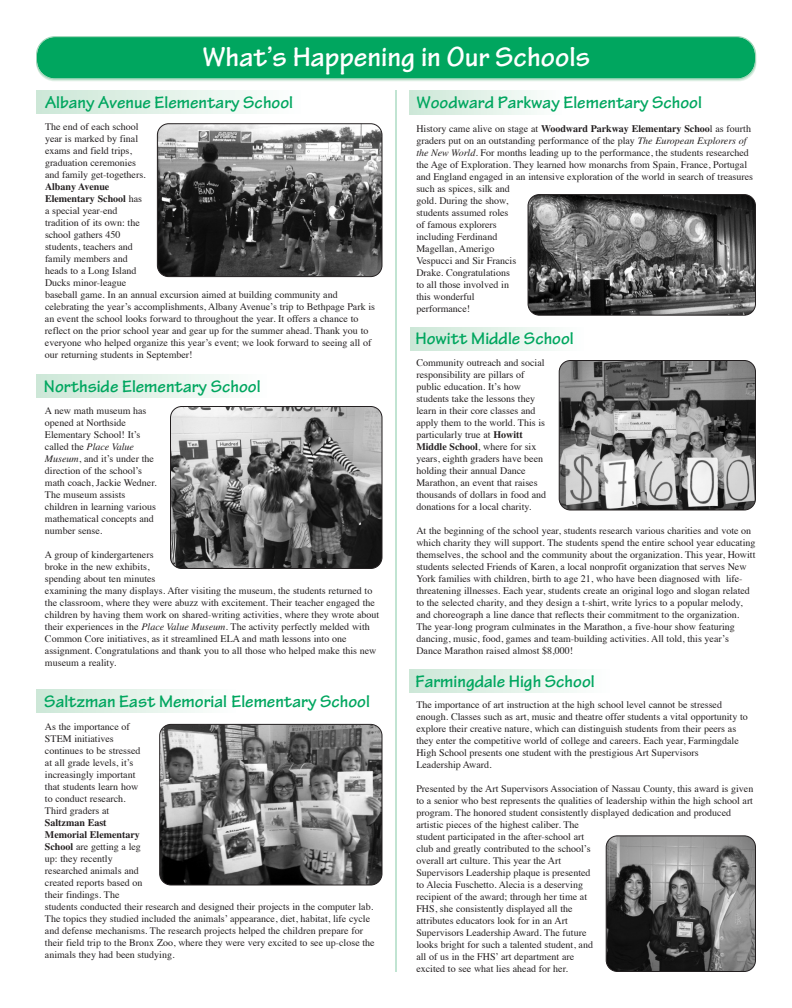
<style>
.page{position:relative;width:792px;height:1008px;background:#fff}
.page>*{position:absolute;margin:0;border:0;box-sizing:border-box;transform-origin:0 0}
.t1{font:700 29px "Tekton Pro";color:#fff}
.t2{font:700 18px "Tekton Pro";color:#00a65f}
.t3{font:10px/12px "Times";color:#231f20}
.s1{font-weight:700}
.s2{font-style:italic}
</style>
<div class="page">
<div style="left:410px;top:327px;width:174px;height:23px;background:linear-gradient(to right,#cce7d7,#fdfefd)"></div>
<div style="left:410px;top:90px;width:152px;height:25px;background:linear-gradient(to right,#cce7d7,#fcfefd)"></div>
<div style="left:36px;top:374px;width:231px;height:24px;background:linear-gradient(to right,#cce7d7,#fdfefe)"></div>
<div style="left:36px;top:690px;width:200px;height:23px;background:linear-gradient(to right,#cce7d7,#fdfefd)"></div>
<div style="left:36px;top:90px;width:264px;height:24px;background:linear-gradient(to right,#cce7d7,#fdfefd)"></div>
<div style="left:410px;top:670px;width:200px;height:23px;background:linear-gradient(to right,#cce7d7,#fdfefd)"></div>
<hr style="left:396px;top:90px;width:1px;height:882px;background:#84cba7">
<svg style="left:36px;top:38px;width:720px;height:43px"></svg>
<div style="left:36px;top:37px;width:720px;height:43px;background:#b6ddc7;border-radius:18px"></div>
<svg style="left:36px;top:36px;width:720px;height:43px;background:#0aa964"></svg>
<svg style="left:157px;top:123px;width:225px;height:154px;background:#616060"></svg>
<svg style="left:170px;top:406px;width:212px;height:163px;background:#777676"></svg>
<svg style="left:159px;top:724px;width:223px;height:161px;background:#747474"></svg>
<svg style="left:559px;top:360px;width:197px;height:150px;background:#858585"></svg>
<svg style="left:528px;top:194px;width:228px;height:122px;background:#5f5f5f"></svg>
<svg style="left:606px;top:835px;width:150px;height:137px;background:#676767"></svg>
<h1 class="t1" style="left:202px;top:47px;width:389px">What’s Happening in Our Schools</h1>
<h2 class="t2" style="left:45px;top:96px;width:250px">Albany Avenue Elementary School</h2>
<p class="t3" style="left:45px;top:122px;width:102px">The end of each school year is marked by final exams and field trips, graduation ceremonies and family get-togethers.</p>
<p class="t3" style="left:45px;top:181px;width:332px"><span class="s1">Albany Avenue<br>Elementary School</span> has<br>a special year-end<br>tradition of its own: the<br>school gathers 450<br>students, teachers and<br>family members and<br>heads to a Long Island<br>Ducks minor-league<br>baseball game. In an annual excursion aimed at building community and celebrating the year’s accomplishments, Albany Avenue’s trip to Bethpage Park is an event the school looks forward to throughout the year. It offers a chance to reflect on the prior school year and gear up for the summer ahead. Thank you to everyone who helped organize this year’s event; we look forward to seeing all of our returning students in September!</p>
<h2 class="t2" style="left:44px;top:380px;width:218px">Northside Elementary School</h2>
<p class="t3" style="left:45px;top:405px;width:113px">A new math museum has opened at Northside<br>Elementary School! It’s called the <span class="s2">Place Value<br>Museum</span>, and it’s under the direction of the school’s math coach, Jackie Wedner.<br>The museum assists children in learning various mathematical concepts and number sense.</p>
<p class="t3" style="left:45px;top:549px;width:336px">A group of kindergarteners<br>broke in the new exhibits,<br>spending about ten minutes<br>examining the many displays. After visiting the museum, the students returned to the classroom, where they were abuzz with excitement. Their teacher engaged the children by having them work on shared-writing activities, where they wrote about their experiences in the <span class="s2">Place Value Museum</span>. The activity perfectly melded with Common Core initiatives, as it streamlined ELA and math lessons into one assignment. Congratulations and thank you to all those who helped make this new museum a reality.</p>
<h2 class="t2" style="left:44px;top:695px;width:327px">Saltzman East Memorial Elementary School</h2>
<p class="t3" style="left:45px;top:722px;width:97px">As the importance of<br>STEM initiatives continues to be stressed at all grade levels, it’s increasingly important that students learn how to conduct research.<br>Third graders at</p>
<p class="t3" style="left:45px;top:817px;width:331px"><span class="s1">Saltzman East<br>Memorial Elementary<br>School</span> are getting a leg<br>up: they recently<br>researched animals and<br>created reports based on<br>their findings. The<br>students conducted their research and designed their projects in the computer lab.<br>The topics they studied included the animals’ appearance, diet, habitat, life cycle and defense mechanisms. The research projects helped the children prepare for their field trip to the Bronx Zoo, where they were very excited to see up-close the animals they had been studying.</p>
<h2 class="t2" style="left:416px;top:96px;width:287px">Woodward Parkway Elementary School</h2>
<p class="t3" style="left:416px;top:124px;width:338px">History came alive on stage at <span class="s1">Woodward Parkway Elementary Schoo</span>l as fourth graders put on an outstanding performance of the play <span class="s2">The European Explorers of the New World</span>. For months leading up to the performance, the students researched the Age of Exploration. They learned how monarchs from Spain, France, Portugal and England engaged in an intensive exploration of the world in search of treasures such as spices, silk and<br>gold. During the show,<br>students assumed roles<br>of famous explorers<br>including Ferdinand<br>Magellan, Amerigo<br>Vespucci and Sir Francis<br>Drake. Congratulations<br>to all those involved in<br>this wonderful<br>performance!</p>
<h2 class="t2" style="left:415px;top:332px;width:160px">Howitt Middle School</h2>
<p class="t3" style="left:416px;top:357px;width:131px">Community outreach and social responsibility are pillars of public education. It’s how students take the lessons they learn in their core classes and apply them to the world. This is particularly true at <span class="s1">Howitt<br>Middle School</span>, where for six years, eighth graders have been holding their annual Dance<br>Marathon, an event that raises thousands of dollars in food and donations for a local charity.</p>
<p class="t3" style="left:416px;top:525px;width:341px">At the beginning of the school year, students research various charities and vote on which charity they will support. The students spend the entire school year educating themselves, the school and the community about the organization. This year, Howitt students selected Friends of Karen, a local nonprofit organization that serves New York families with children, birth to age 21, who have been diagnosed with life&shy;threatening illnesses. Each year, students create an original logo and slogan related to the selected charity, and they design a t-shirt, write lyrics to a popular melody, and choreograph a line dance that reflects their commitment to the organization.<br>The year-long program culminates in the Marathon, a five-hour show featuring dancing, music, food, games and team-building activities. All told, this year’s Dance Marathon raised almost $8,000!</p>
<h2 class="t2" style="left:416px;top:675px;width:181px">Farmingdale High School</h2>
<p class="t3" style="left:416px;top:699px;width:333px">The importance of art instruction at the high school level cannot be stressed enough. Classes such as art, music and theatre offer students a vital opportunity to explore their creative nature, which can distinguish students from their peers as they enter the competitive world of college and careers. Each year, Farmingdale High School presents one student with the prestigious Art Supervisors<br>Leadership Award.</p>
<p class="t3" style="left:416px;top:783px;width:339px">Presented by the Art Supervisors Association of Nassau County, this award is given to a senior who best represents the qualities of leadership within the high school art program. The honored student consistently displayed dedication and produced artistic pieces of the highest caliber. The<br>student participated in the after-school art<br>club and greatly contributed to the school’s<br>overall art culture. This year the Art<br>Supervisors Leadership plaque is presented<br>to Alecia Fuschetto. Alecia is a deserving<br>recipient of the award; through her time at<br>FHS, she consistently displayed all the<br>attributes educators look for in an Art<br>Supervisors Leadership Award. The future<br>looks bright for such a talented student, and<br>all of us in the FHS’ art department are<br>excited to see what lies ahead for her.</p>
</div>
